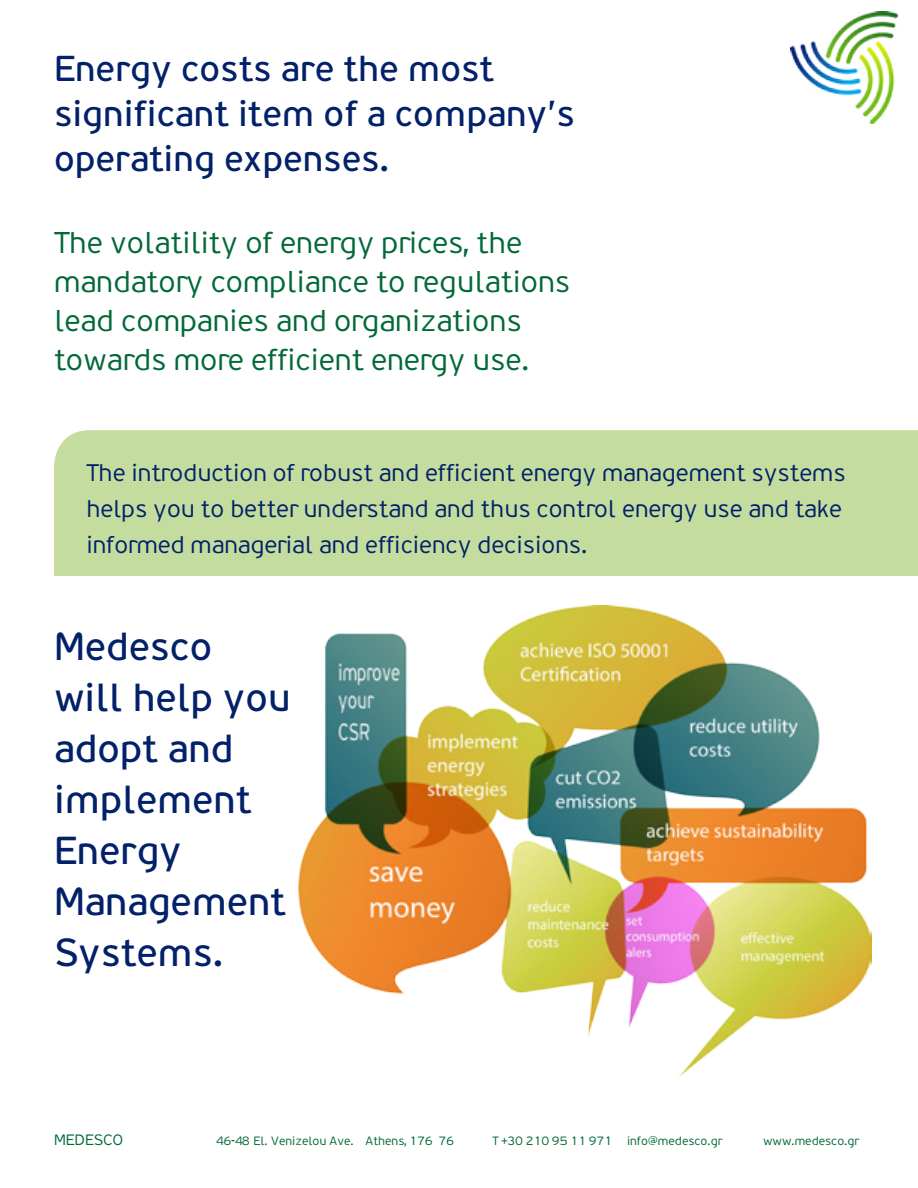
<style>
.page{position:relative;width:918px;height:1188px;background:#fff}
.page>*{position:absolute;margin:0;border:0;box-sizing:border-box;transform-origin:0 0}
.t1{font:39px/51px "PF Traffic";color:#022169}
.t2{font:36px/45px "PF Traffic";color:#022169}
.t3{font:300 30px/39px "PF Traffic";color:#026937}
.t4{font:300 24px/36px "PF Traffic";color:#022169}
.t5{font:300 15px "PF Traffic";color:#026937}
.t6{font:300 12px "PF Traffic";color:#026937}
</style>
<div class="page">
<div style="left:54px;top:430px;width:864px;height:146px;background:#c4dd9f"></div>
<img style="left:298px;top:605px;width:574px;height:472px">
<img style="left:791px;top:11px;width:108px;height:113px">
<h2 class="t2" style="left:54px;top:46px;width:522px">Energy costs are the most significant item of a company’s operating expenses.</h2>
<p class="t3" style="left:54px;top:223px;width:518px">The volatility of energy prices, the mandatory compliance to regulations lead companies and organizations towards more efficient energy use.</p>
<p class="t4" style="left:86px;top:454px;width:761px">The introduction of robust and efficient energy management systems helps you to better understand and thus control energy use and take informed managerial and efficiency decisions.</p>
<h1 class="t1" style="left:54px;top:621px;width:238px">Medesco<br>will help you adopt and implement<br>Energy<br>Management<br>Systems.</h1>
<p class="t5" style="left:54px;top:1131px;width:71px">MEDESCO</p>
<p class="t6" style="left:216px;top:1134px;width:240px">46-48 El. Venizelou Ave. Athens, 176 76</p>
<p class="t6" style="left:493px;top:1134px;width:231px">T +30 210 95 11 971 info@medesco.gr</p>
<p class="t6" style="left:763px;top:1134px;width:97px">www.medesco.gr</p>
</div>
